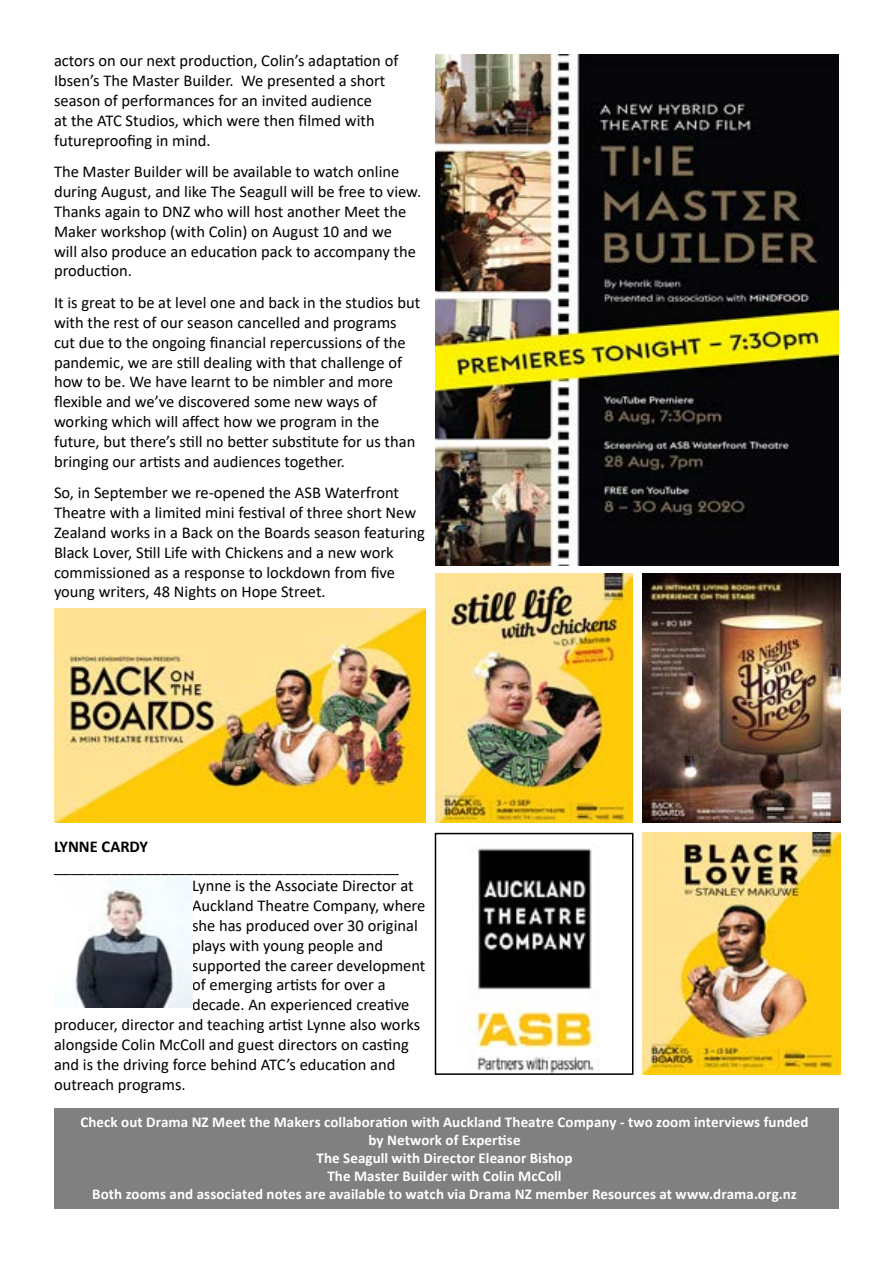
<style>
.page{position:relative;width:893px;height:1263px;background:#fff}
.page>*{position:absolute;margin:0;border:0;box-sizing:border-box;transform-origin:0 0}
.t1{font:16.5px/19.8px "Calibri";color:#000}
.t2{font:700 16.5px "Calibri";color:#000}
.t3{font:700 15px/18px "Calibri";letter-spacing:.005em;color:#fff;text-align:center}
</style>
<div class="page">
<img style="left:435px;top:54px;width:404px;height:511px">
<img style="left:643px;top:573px;width:197px;height:250px">
<img style="left:435px;top:573px;width:198px;height:250px">
<img style="left:643px;top:833px;width:197px;height:241px">
<img style="left:54px;top:608px;width:371px;height:215px">
<img style="left:75px;top:878px;width:117px;height:130px">
<div style="left:54px;top:1108px;width:785px;height:101px;background:#808080"></div>
<img style="left:468px;top:843px;width:131px;height:229px">
<div style="left:435px;top:833px;width:198px;height:242px;border:2px solid #000"></div>
<p class="t1" style="left:54px;top:51px;width:346px">actors on our next production, Colin’s adaptation of Ibsen’s The Master Builder. We presented a short season of performances for an invited audience<br>at the ATC Studios, which were then filmed with futureproofing in mind.</p>
<p class="t1" style="left:54px;top:162px;width:369px">The Master Builder will be available to watch online during August, and like The Seagull will be free to view.<br>Thanks again to DNZ who will host another Meet the Maker workshop (with Colin) on August 10 and we<br>will also produce an education pack to accompany the production.</p>
<p class="t1" style="left:54px;top:292px;width:368px">It is great to be at level one and back in the studios but with the rest of our season cancelled and programs cut due to the ongoing financial repercussions of the pandemic, we are still dealing with that challenge of how to be. We have learnt to be nimbler and more flexible and we’ve discovered some new ways of working which will affect how we program in the future, but there’s still no better substitute for us than bringing our artists and audiences together.</p>
<p class="t1" style="left:54px;top:483px;width:372px">So, in September we re-opened the ASB Waterfront Theatre with a limited mini festival of three short New Zealand works in a Back on the Boards season featuring Black Lover, Still Life with Chickens and a new work commissioned as a response to lockdown from five young writers, 48 Nights on Hope Street.</p>
<p class="t2" style="left:54px;top:835px;width:96px">LYNNE CARDY</p>
<p class="t1" style="left:54px;top:856px;width:347px">__________________________________________</p>
<p class="t1" style="left:192px;top:876px;width:223px">Lynne is the Associate Director at</p>
<p class="t1" style="left:192px;top:895px;width:235px">Auckland Theatre Company, where</p>
<p class="t1" style="left:192px;top:915px;width:227px">she has produced over 30 original</p>
<p class="t1" style="left:192px;top:935px;width:193px">plays with young people and</p>
<p class="t1" style="left:192px;top:955px;width:235px">supported the career development</p>
<p class="t1" style="left:192px;top:975px;width:195px">of emerging artists for over a</p>
<p class="t1" style="left:192px;top:994px;width:219px">decade. An experienced creative</p>
<p class="t1" style="left:54px;top:1014px;width:368px">producer, director and teaching artist Lynne also works</p>
<p class="t1" style="left:54px;top:1034px;width:356px">alongside Colin McColl and guest directors on casting</p>
<p class="t1" style="left:54px;top:1054px;width:343px">and is the driving force behind ATC’s education and</p>
<p class="t1" style="left:54px;top:1074px;width:133px">outreach programs.</p>
<p class="t3" style="left:80px;top:1112px;width:730px">Check out Drama NZ Meet the Makers collaboration with Auckland Theatre Company - two zoom interviews funded by Network of Expertise<br>The Seagull with Director Eleanor Bishop<br>The Master Builder with Colin McColl<br>Both zooms and associated notes are available to watch via Drama NZ member Resources at www.drama.org.nz</p>
</div>
